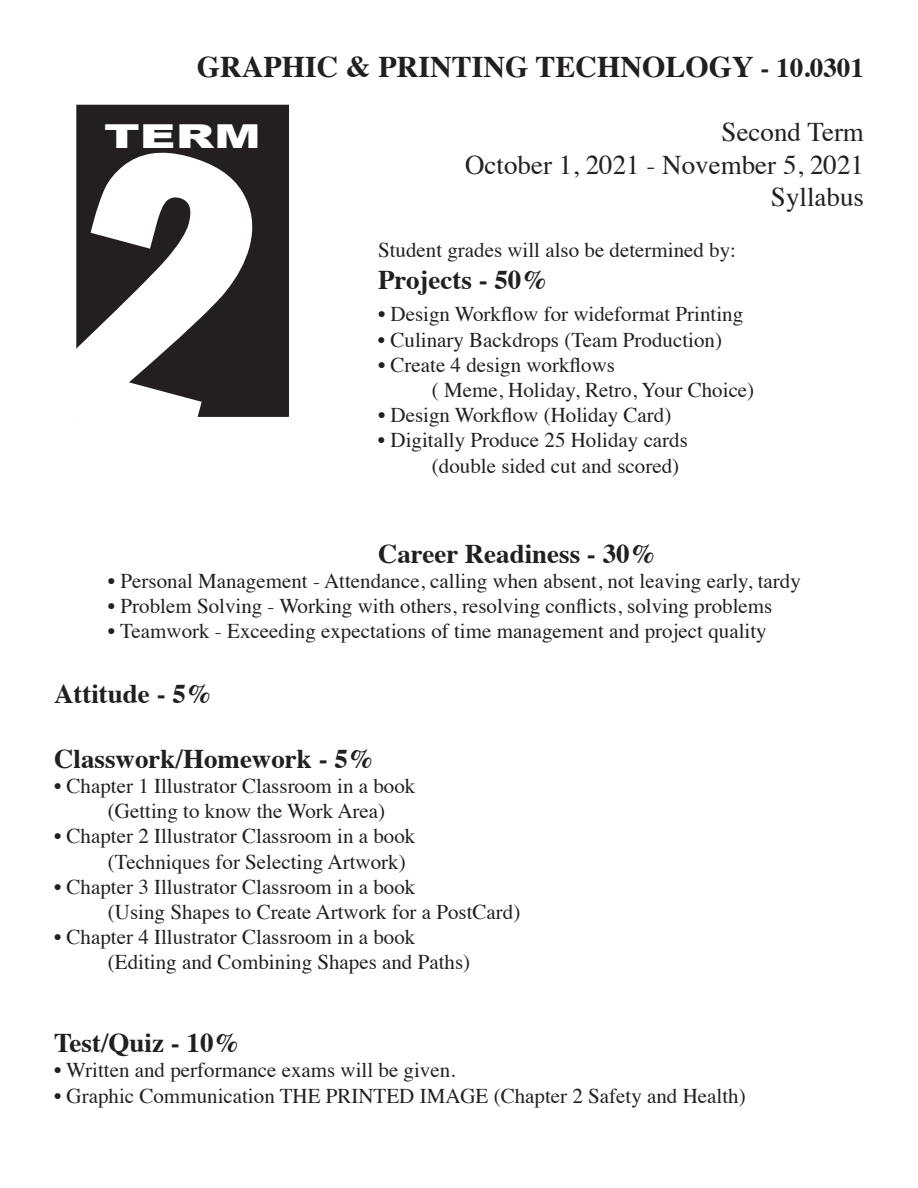
<style>
.page{position:relative;width:918px;height:1188px;background:#fff}
.page>*{position:absolute;margin:0;border:0;box-sizing:border-box;transform-origin:0 0}
.t1{font:900 33px "Arial";color:#fff;scale:1.5 1}
.t2{font:700 30px "Times";color:#231f20}
.t3{font:700 27px "Times";color:#231f20}
.t4{font:27px "Times";color:#231f20}
.t5{font:21px "Times";color:#231f20}
.s1{font-size:27px}
</style>
<div class="page">
<div style="left:77px;top:105px;width:211px;height:311px;background:#231f20"></div>
<div style="left:76px;top:105px;width:213px;height:312px;border:2px solid #231f20"></div>
<svg style="left:76px;top:137px;width:192px;height:280px"></svg>
<p class="t2" style="left:197px;top:38px;width:669px">GRAPHIC &amp; PRINTING TECHNOLOGY <span class="s1">- 10.0301</span></p>
<p class="t1" style="left:104px;top:113px;width:106px">TERM</p>
<p class="t4" style="left:722px;top:107px;width:144px">Second Term</p>
<p class="t4" style="left:465px;top:139px;width:400px">October 1, 2021 - November 5, 2021</p>
<p class="t4" style="left:771px;top:172px;width:95px">Syllabus</p>
<p class="t5" style="left:378px;top:230px;width:360px">Student grades will also be determined by:</p>
<p class="t3" style="left:378px;top:254px;width:172px">Projects - 50%</p>
<p class="t5" style="left:378px;top:295px;width:367px">• Design Workflow for wideformat Printing</p>
<p class="t5" style="left:378px;top:320px;width:346px">• Culinary Backdrops (Team Production)</p>
<p class="t5" style="left:378px;top:345px;width:239px">• Create 4 design workflows</p>
<p class="t5" style="left:432px;top:370px;width:324px">( Meme, Holiday, Retro, Your Choice)</p>
<p class="t5" style="left:378px;top:395px;width:295px">• Design Workflow (Holiday Card)</p>
<p class="t5" style="left:378px;top:421px;width:312px">• Digitally Produce 25 Holiday cards</p>
<p class="t5" style="left:432px;top:446px;width:249px">(double sided cut and scored)</p>
<p class="t3" style="left:378px;top:528px;width:280px">Career Readiness - 30%</p>
<p class="t5" style="left:108px;top:561px;width:694px">• Personal Management - Attendance, calling when absent, not leaving early, tardy</p>
<p class="t5" style="left:108px;top:586px;width:666px">• Problem Solving - Working with others, resolving conflicts, solving problems</p>
<p class="t5" style="left:108px;top:611px;width:660px">• Teamwork - Exceeding expectations of time management and project quality</p>
<p class="t3" style="left:54px;top:668px;width:160px">Attitude - 5%</p>
<p class="t3" style="left:54px;top:733px;width:322px">Classwork/Homework - 5%</p>
<p class="t5" style="left:54px;top:766px;width:363px">• Chapter 1 Illustrator Classroom in a book</p>
<p class="t5" style="left:108px;top:791px;width:279px">(Getting to know the Work Area)</p>
<p class="t5" style="left:54px;top:817px;width:363px">• Chapter 2 Illustrator Classroom in a book</p>
<p class="t5" style="left:108px;top:842px;width:299px">(Techniques for Selecting Artwork)</p>
<p class="t5" style="left:54px;top:867px;width:363px">• Chapter 3 Illustrator Classroom in a book</p>
<p class="t5" style="left:108px;top:892px;width:414px">(Using Shapes to Create Artwork for a PostCard)</p>
<p class="t5" style="left:54px;top:917px;width:363px">• Chapter 4 Illustrator Classroom in a book</p>
<p class="t5" style="left:108px;top:943px;width:364px">(Editing and Combining Shapes and Paths)</p>
<p class="t3" style="left:54px;top:1017px;width:188px">Test/Quiz - 10%</p>
<p class="t5" style="left:54px;top:1051px;width:403px">• Written and performance exams will be given.</p>
<p class="t5" style="left:54px;top:1076px;width:693px">• Graphic Communication THE PRINTED IMAGE (Chapter 2 Safety and Health)</p>
</div>
